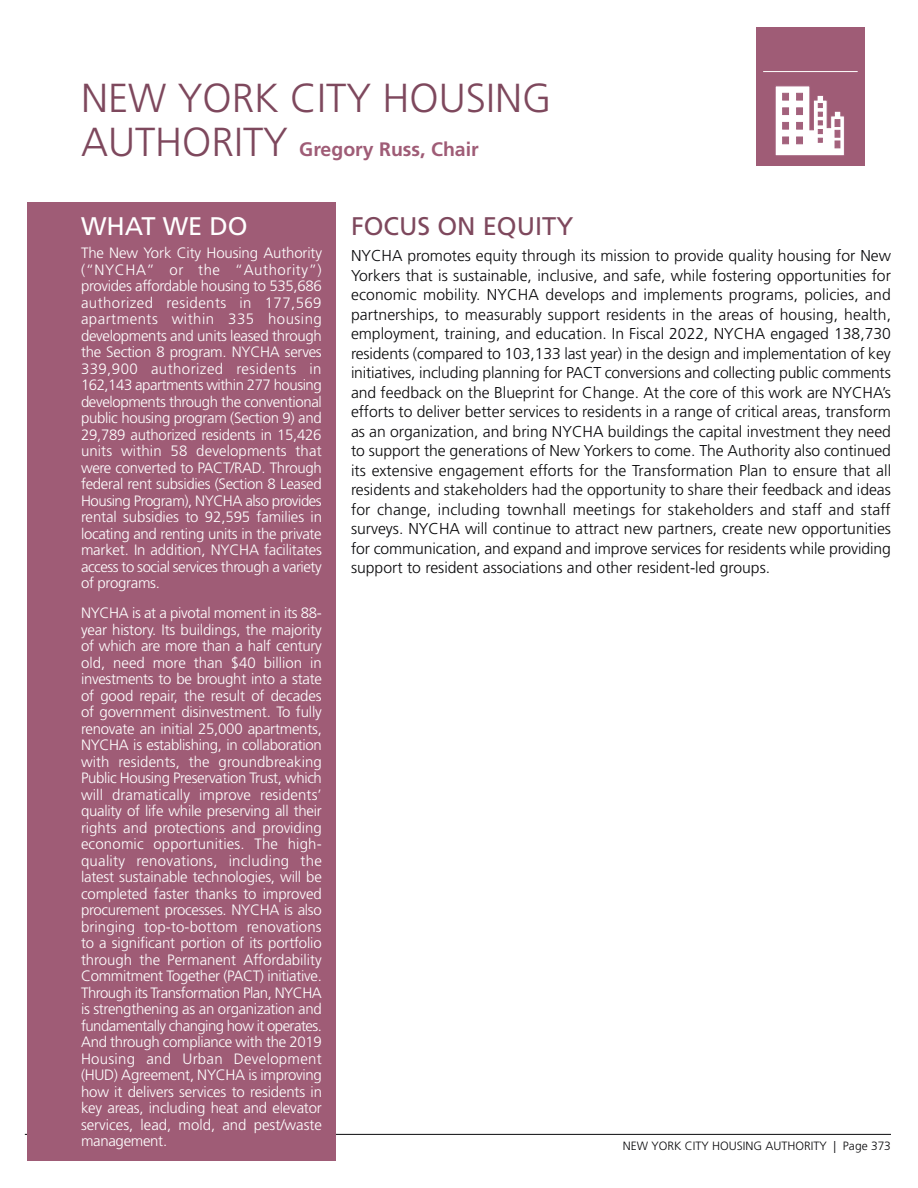
<style>
.page{position:relative;width:918px;height:1188px;background:#fff}
.page>*{position:absolute;margin:0;border:0;box-sizing:border-box;transform-origin:0 0}
.t1{font:300 40.5px "Frutiger LT Std";color:#7e485d}
.t2{font:25.5px "Frutiger LT Std";color:#7e485d}
.t3{font:25.5px "Frutiger LT Std";color:#fff}
.t4{font:700 19.5px "Frutiger LT Std";color:#9f5c76}
.t5{font:300 15.75px/19.5px "Frutiger LT Std";color:#09090b;text-align:justify}
.t6{font:300 15px/16.5px "Frutiger LT Std";letter-spacing:-.02em;color:#fff;text-align:justify}
.t7{font:300 12px "Frutiger LT Std";color:#09090b}
.s1{font-weight:300;font-size:40.5px;color:#7e485d}
</style>
<div class="page">
<hr style="left:25px;top:1134px;width:866px;height:1px;background:#09090b">
<div style="left:756px;top:27px;width:108px;height:139px;background:#9f5c76"></div>
<svg style="left:775px;top:86px;width:69px;height:70px"></svg>
<hr style="left:763px;top:71px;width:95px;height:1px;background:#fff">
<div style="left:27px;top:202px;width:309px;height:958px;background:#9f5c76"></div>
<h1 class="t1" style="left:81px;top:75px;width:472px">NEW YORK CITY HOUSING</h1>
<h3 class="t4" style="left:81px;top:137px;width:399px"><span class="s1">AUTHORITY</span> Gregory Russ, Chair</h3>
<h2 class="t3" style="left:81px;top:211px;width:168px">WHAT WE DO</h2>
<p class="t6" style="left:81px;top:245px;width:243px">The New York City Housing Authority (“NYCHA” or the “Authority”) provides affordable housing to 535,686 authorized residents in 177,569 apartments within 335 housing developments and units leased through the Section 8 program. NYCHA serves 339,900 authorized residents in 162,143 apartments within 277 housing developments through the conventional public housing program (Section 9) and 29,789 authorized residents in 15,426 units within 58 developments that were converted to PACT/RAD. Through federal rent subsidies (Section 8 Leased Housing Program), NYCHA also provides rental subsidies to 92,595 families in locating and renting units in the private market. In addition, NYCHA facilitates access to social services through a variety of programs.</p>
<p class="t6" style="left:81px;top:605px;width:243px">NYCHA is at a pivotal moment in its 88- year history. Its buildings, the majority of which are more than a half century old, need more than $40 billion in investments to be brought into a state of good repair, the result of decades of government disinvestment. To fully renovate an initial 25,000 apartments, NYCHA is establishing, in collaboration with residents, the groundbreaking Public Housing Preservation Trust, which will dramatically improve residents’ quality of life while preserving all their rights and protections and providing economic opportunities. The high&shy;quality renovations, including the latest sustainable technologies, will be completed faster thanks to improved procurement processes. NYCHA is also bringing top-to-bottom renovations to a significant portion of its portfolio through the Permanent Affordability Commitment Together (PACT) initiative.<br>Through its Transformation Plan, NYCHA is strengthening as an organization and fundamentally changing how it operates.<br>And through compliance with the 2019<br>Housing and Urban Development (HUD) Agreement, NYCHA is improving how it delivers services to residents in key areas, including heat and elevator services, lead, mold, and pest/waste management.</p>
<h2 class="t2" style="left:351px;top:211px;width:224px">FOCUS ON EQUITY</h2>
<p class="t5" style="left:351px;top:246px;width:542px">NYCHA promotes equity through its mission to provide quality housing for New Yorkers that is sustainable, inclusive, and safe, while fostering opportunities for economic mobility. NYCHA develops and implements programs, policies, and partnerships, to measurably support residents in the areas of housing, health, employment, training, and education. In Fiscal 2022, NYCHA engaged 138,730 residents (compared to 103,133 last year) in the design and implementation of key initiatives, including planning for PACT conversions and collecting public comments and feedback on the Blueprint for Change. At the core of this work are NYCHA’s efforts to deliver better services to residents in a range of critical areas, transform as an organization, and bring NYCHA buildings the capital investment they need to support the generations of New Yorkers to come. The Authority also continued its extensive engagement efforts for the Transformation Plan to ensure that all residents and stakeholders had the opportunity to share their feedback and ideas for change, including townhall meetings for stakeholders and staff and staff surveys. NYCHA will continue to attract new partners, create new opportunities for communication, and expand and improve services for residents while providing support to resident associations and other resident-led groups.</p>
<p class="t7" style="left:623px;top:1139px;width:270px">NEW YORK CITY HOUSING AUTHORITY | Page 373</p>
</div>
